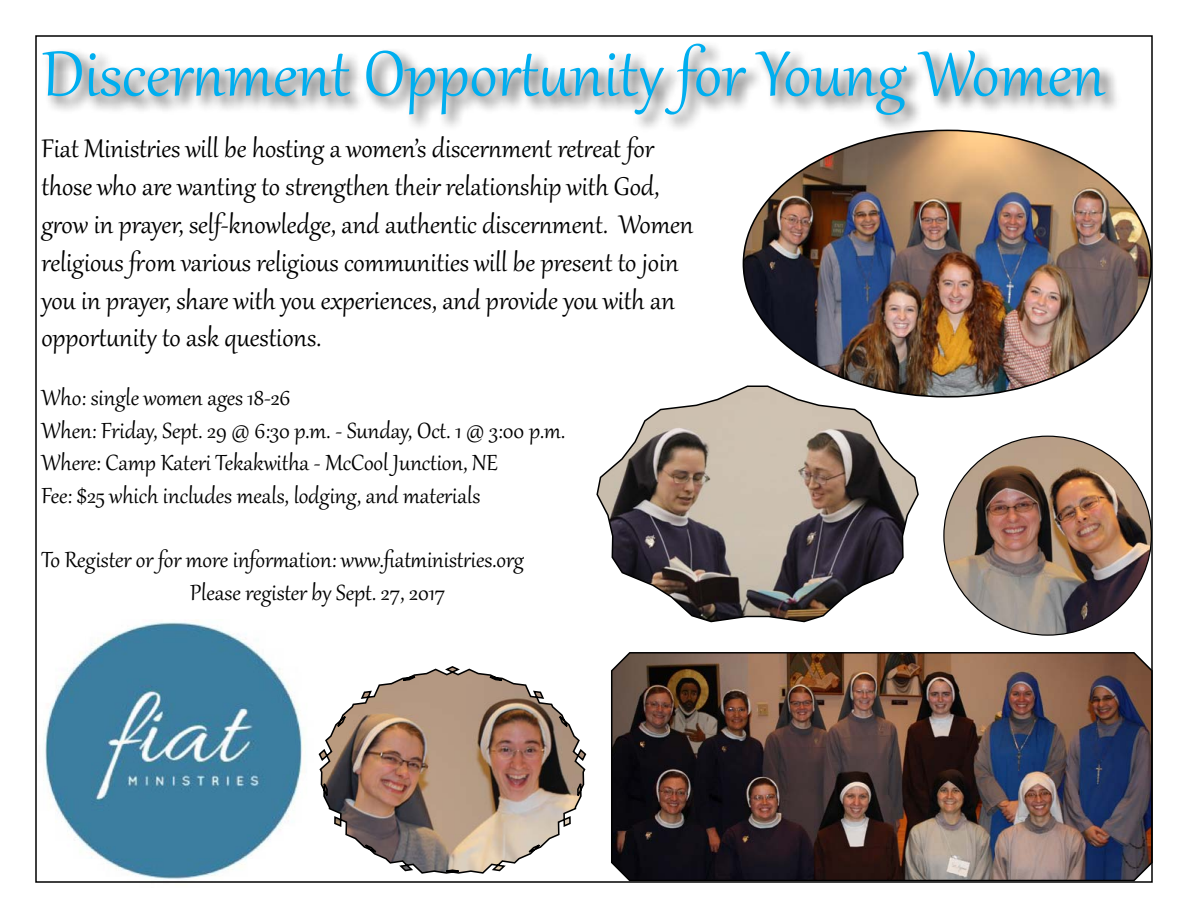
<style>
.page{position:relative;width:1188px;height:918px;background:#fff}
.page>*{position:absolute;margin:0;border:0;box-sizing:border-box;transform-origin:0 0}
.t1{font:78px "Gabriola";color:#00aeef}
.t2{font:31.5px/37.8px "Gabriola";color:#000}
.t3{font:27px/32.4px "Gabriola";color:#000}
</style>
<div class="page">
<div style="left:40px;top:40px;width:1083px;height:93px;background:#000;opacity:.75"></div>
<img style="left:43px;top:620px;width:261px;height:260px">
<img style="left:743px;top:130px;width:407px;height:267px">
<svg style="left:596px;top:384px;width:324px;height:239px"></svg>
<img style="left:611px;top:652px;width:539px;height:228px">
<img style="left:944px;top:436px;width:206px;height:198px">
<img style="left:318px;top:666px;width:269px;height:208px">
<h1 class="t1" style="left:42px;top:23px;width:1065px">Discernment Opportunity for Young Women</h1>
<p class="t2" style="left:41px;top:128px;width:654px">Fiat Ministries will be hosting a women’s discernment retreat for those who are wanting to strengthen their relationship with God, grow in prayer, self-knowledge, and authentic discernment. Women religious from various religious communities will be present to join you in prayer, share with you experiences, and provide you with an opportunity to ask questions.</p>
<p class="t3" style="left:41px;top:380px;width:525px">Who: single women ages 18-26<br>When: Friday, Sept. 29 @ 6:30 p.m. - Sunday, Oct. 1 @ 3:00 p.m.<br>Where: Camp Kateri Tekakwitha - McCool Junction, NE<br>Fee: $25 which includes meals, lodging, and materials</p>
<p class="t3" style="left:190px;top:542px;width:335px;text-indent:-149px">To Register or for more information: www.fiatministries.org<br>Please register by Sept. 27, 2017</p>
</div>
